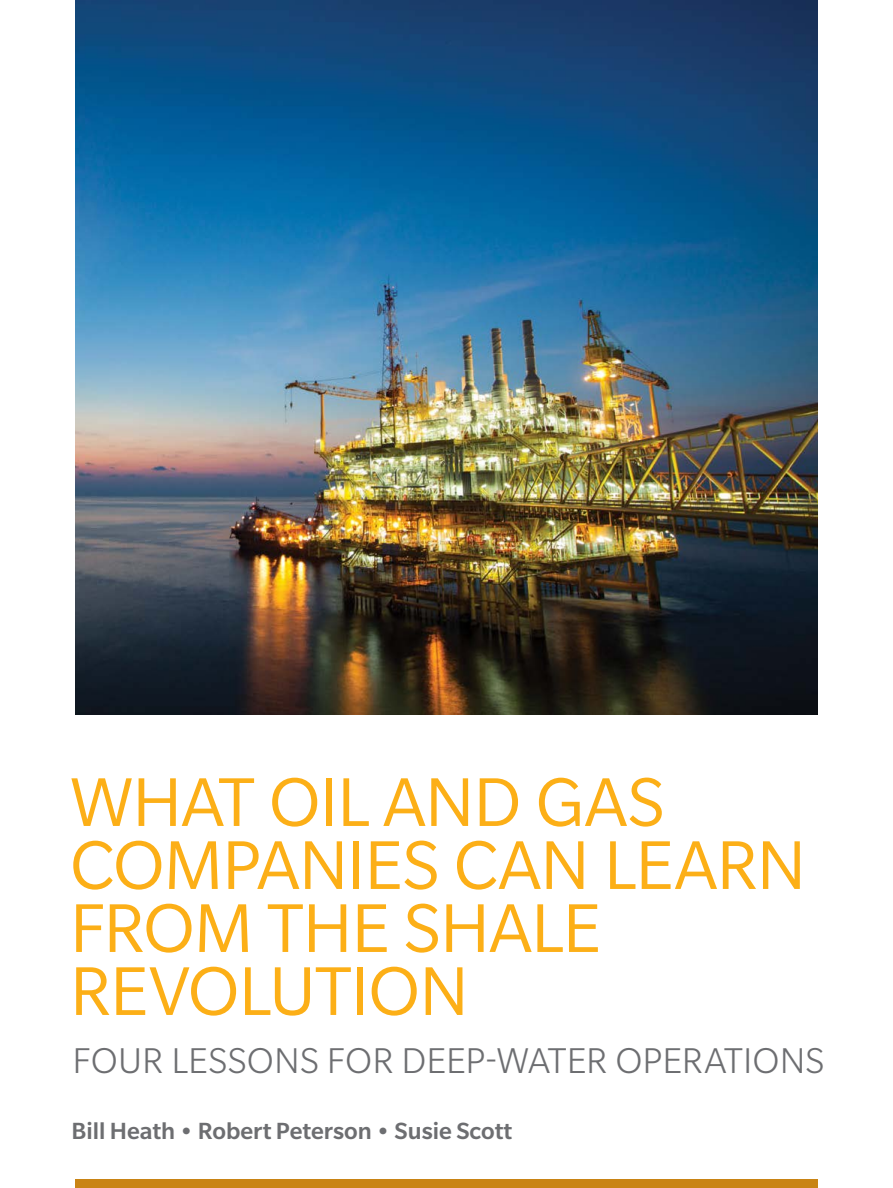
<style>
.page{position:relative;width:893px;height:1188px;background:#fff}
.page>*{position:absolute;margin:0;border:0;box-sizing:border-box;transform-origin:0 0}
.t1{font:75px/63px "Slate Pro";letter-spacing:-.015em;color:#fcaf17}
.t2{font:300 39px "Slate Pro";letter-spacing:.005em;color:#6d6e71}
.t3{font:500 25.5px "Slate Pro";color:#6d6e71}
</style>
<div class="page">
<img style="left:75px;top:0;width:743px;height:714px">
<div style="left:75px;top:1179px;width:743px;height:9px;background:#c98414"></div>
<p class="t1" style="left:70px;top:770px;width:738px">WHAT OIL AND GAS<br>COMPANIES CAN LEARN<br>FROM THE SHALE<br>REVOLUTION</p>
<p class="t2" style="left:73px;top:1040px;width:753px">FOUR LESSONS FOR DEEP-WATER OPERATIONS</p>
<p class="t3" style="left:72px;top:1117px;width:442px">Bill Heath • Robert Peterson • Susie Scott</p>
</div>
